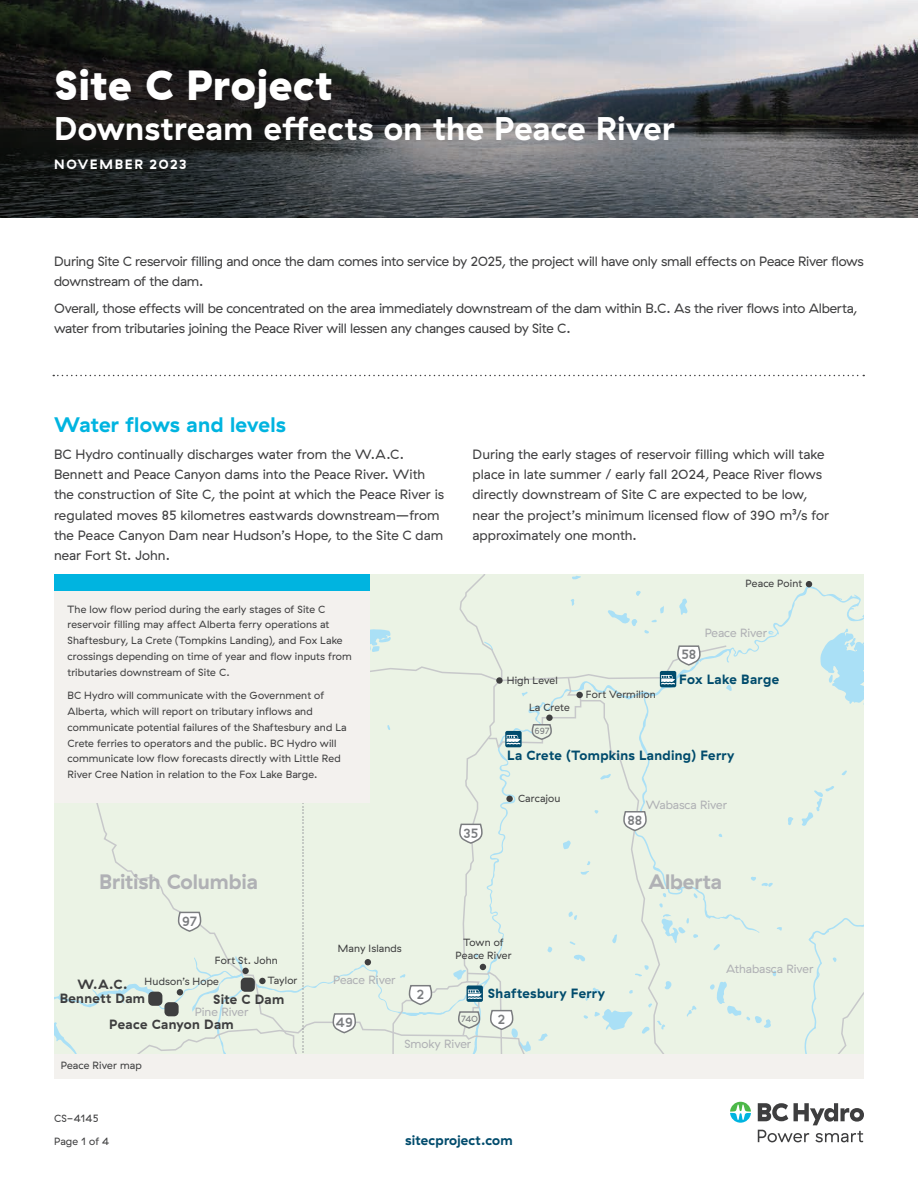
<style>
.page{position:relative;width:918px;height:1188px;background:#fff}
.page>*{position:absolute;margin:0;border:0;box-sizing:border-box;transform-origin:0 0}
.t1{font:900 42.15px "GT Haptik";letter-spacing:.01em;color:#fff}
.t2{font:700 32.7px "GT Haptik";letter-spacing:.01em;color:#fff}
.t3{font:700 21px "GT Haptik";letter-spacing:.005em;color:#00b4e0}
.t4{font:700 20.85px "GT Haptik";letter-spacing:-.005em;color:#b0b1b5}
.t5{font:13.5px/20.2px "GT Haptik";letter-spacing:-.005em;color:#3e3e3f}
.t6{font:700 13.5px "GT Haptik";letter-spacing:.015em;color:#004b6c}
.t7{font:700 13.5px "GT Haptik";letter-spacing:.12em;color:#fff}
.t8{font:700 13.35px "GT Haptik";letter-spacing:.025em;color:#004b6c}
.t9{font:700 13.35px/13.4px "GT Haptik";letter-spacing:.025em;color:#3e3e3f;text-align:center}
.t10{font:500 13.35px "GT Haptik";color:#7a7c7f}
.t11{font:11.85px "GT Haptik";color:#b0b1b5}
.t12{font:10.5px/15.8px "GT Haptik";letter-spacing:.01em;color:#3e3e3f}
.t13{font:9px "GT Haptik";letter-spacing:-.025em;color:#7a7c7f}
</style>
<div class="page">
<svg style="left:53px;top:375px;width:811px;height:1px"></svg>
<svg style="left:730px;top:1102px;width:21px;height:21px"></svg>
<svg style="left:758px;top:1103px;width:106px;height:39px"></svg>
<img style="left:0;top:0;width:918px;height:218px">
<svg style="left:782px;top:574px;width:82px;height:381px;background:#e4f1e6"></svg>
<div style="left:804px;top:868px;width:60px;height:186px;background:#ebf3e5"></div>
<div style="left:54px;top:574px;width:728px;height:480px;background:#ebf3e5"></div>
<svg style="left:806px;top:581px;width:6px;height:6px"></svg>
<div style="left:546px;top:715px;width:7px;height:6px;background:#3e3e3f;border-radius:50%"></div>
<div style="left:506px;top:796px;width:7px;height:6px;background:#3e3e3f;border-radius:50%"></div>
<div style="left:576px;top:692px;width:7px;height:6px;background:#3e3e3f;border-radius:50%"></div>
<svg style="left:496px;top:677px;width:7px;height:7px"></svg>
<div style="left:54px;top:1054px;width:810px;height:24px;background:#f3f1ee"></div>
<div style="left:54px;top:591px;width:315px;height:211px;background:#f3f1ee"></div>
<div style="left:54px;top:574px;width:315px;height:17px;background:#00b4e0"></div>
<h1 class="t1" style="left:54px;top:58px;width:280px">Site C Project</h1>
<h2 class="t2" style="left:54px;top:108px;width:622px">Downstream effects on the Peace River</h2>
<p class="t7" style="left:54px;top:156px;width:134px">NOVEMBER 2023</p>
<p class="t5" style="left:54px;top:251px;width:811px">During Site C reservoir filling and once the dam comes into service by 2025, the project will have only small effects on Peace River flows downstream of the dam.</p>
<p class="t5" style="left:54px;top:299px;width:805px">Overall, those effects will be concentrated on the area immediately downstream of the dam within B.C. As the river flows into Alberta, water from tributaries joining the Peace River will lessen any changes caused by Site C.</p>
<h3 class="t3" style="left:54px;top:412px;width:233px">Water flows and levels</h3>
<p class="t5" style="left:54px;top:444px;width:392px">BC Hydro continually discharges water from the W.A.C.<br>Bennett and Peace Canyon dams into the Peace River. With the construction of Site C, the point at which the Peace River is regulated moves 85 kilometres eastwards downstream—from the Peace Canyon Dam near Hudson’s Hope, to the Site C dam near Fort St. John.</p>
<p class="t12" style="left:68px;top:601px;width:286px">The low flow period during the early stages of Site C reservoir filling may affect Alberta ferry operations at Shaftesbury, La Crete (Tompkins Landing), and Fox Lake crossings depending on time of year and flow inputs from tributaries downstream of Site C.</p>
<p class="t12" style="left:68px;top:688px;width:281px">BC Hydro will communicate with the Government of Alberta, which will report on tributary inflows and communicate potential failures of the Shaftesbury and La Crete ferries to operators and the public. BC Hydro will communicate low flow forecasts directly with Little Red River Cree Nation in relation to the Fox Lake Barge.</p>
<p class="t5" style="left:472px;top:444px;width:358px">During the early stages of reservoir filling which will take place in late summer / early fall 2024, Peace River flows directly downstream of Site C are expected to be low, near the project’s minimum licensed flow of 390 m³/s for approximately one month.</p>
<p class="t12" style="left:746px;top:576px;width:58px">Peace Point</p>
<p class="t12" style="left:507px;top:672px;width:53px">High Level</p>
<p class="t12" style="left:529px;top:700px;width:42px">La Crete</p>
<p class="t13" style="left:535px;top:726px;width:17px">697</p>
<p class="t12" style="left:586px;top:687px;width:71px">Fort Vermilion</p>
<p class="t10" style="left:681px;top:647px;width:16px">58</p>
<p class="t11" style="left:705px;top:626px;width:64px">Peace River</p>
<p class="t8" style="left:679px;top:671px;width:101px">Fox Lake Barge</p>
<p class="t8" style="left:507px;top:747px;width:229px">La Crete (Tompkins Landing) Ferry</p>
<p class="t10" style="left:464px;top:825px;width:16px">35</p>
<p class="t12" style="left:518px;top:790px;width:44px">Carcajou</p>
<p class="t11" style="left:646px;top:798px;width:83px">Wabasca River</p>
<p class="t10" style="left:628px;top:812px;width:16px">88</p>
<h3 class="t4" style="left:99px;top:869px;width:160px">British Columbia</h3>
<h3 class="t4" style="left:649px;top:869px;width:75px">Alberta</h3>
<p class="t10" style="left:182px;top:913px;width:16px">97</p>
<p class="t12" style="left:268px;top:951px;width:31px;line-height:19.8px;text-indent:-53px">Fort St. John<br>Taylor</p>
<p class="t12" style="left:145px;top:973px;width:76px">Hudson’s Hope</p>
<p class="t9" style="left:109px;top:1018px;width:126px">Peace Canyon Dam</p>
<p class="t9" style="left:60px;top:978px;width:87px">W.A.C.<br>Bennett Dam</p>
<p class="t9" style="left:213px;top:993px;width:73px">Site C Dam</p>
<p class="t11" style="left:195px;top:1005px;width:55px">Pine River</p>
<p class="t12" style="left:61px;top:1058px;width:83px">Peace River map</p>
<p class="t12" style="left:54px;top:1107px;width:57px;line-height:23px">CS-4145<br>Page 1 of 4</p>
<p class="t12" style="left:338px;top:940px;width:65px">Many Islands</p>
<p class="t11" style="left:333px;top:973px;width:64px">Peace River</p>
<p class="t10" style="left:336px;top:1014px;width:18px">49</p>
<p class="t10" style="left:417px;top:986px;width:9px">2</p>
<p class="t12" style="left:456px;top:936px;width:57px;line-height:13.4px;text-align:center">Town of<br>Peace River</p>
<p class="t13" style="left:461px;top:1014px;width:19px">740</p>
<p class="t8" style="left:488px;top:985px;width:119px">Shaftesbury Ferry</p>
<p class="t10" style="left:498px;top:1011px;width:9px">2</p>
<p class="t11" style="left:405px;top:1037px;width:68px">Smoky River</p>
<p class="t6" style="left:405px;top:1132px;width:109px">sitecproject.com</p>
<p class="t11" style="left:726px;top:962px;width:89px">Athabasca River</p>
</div>
